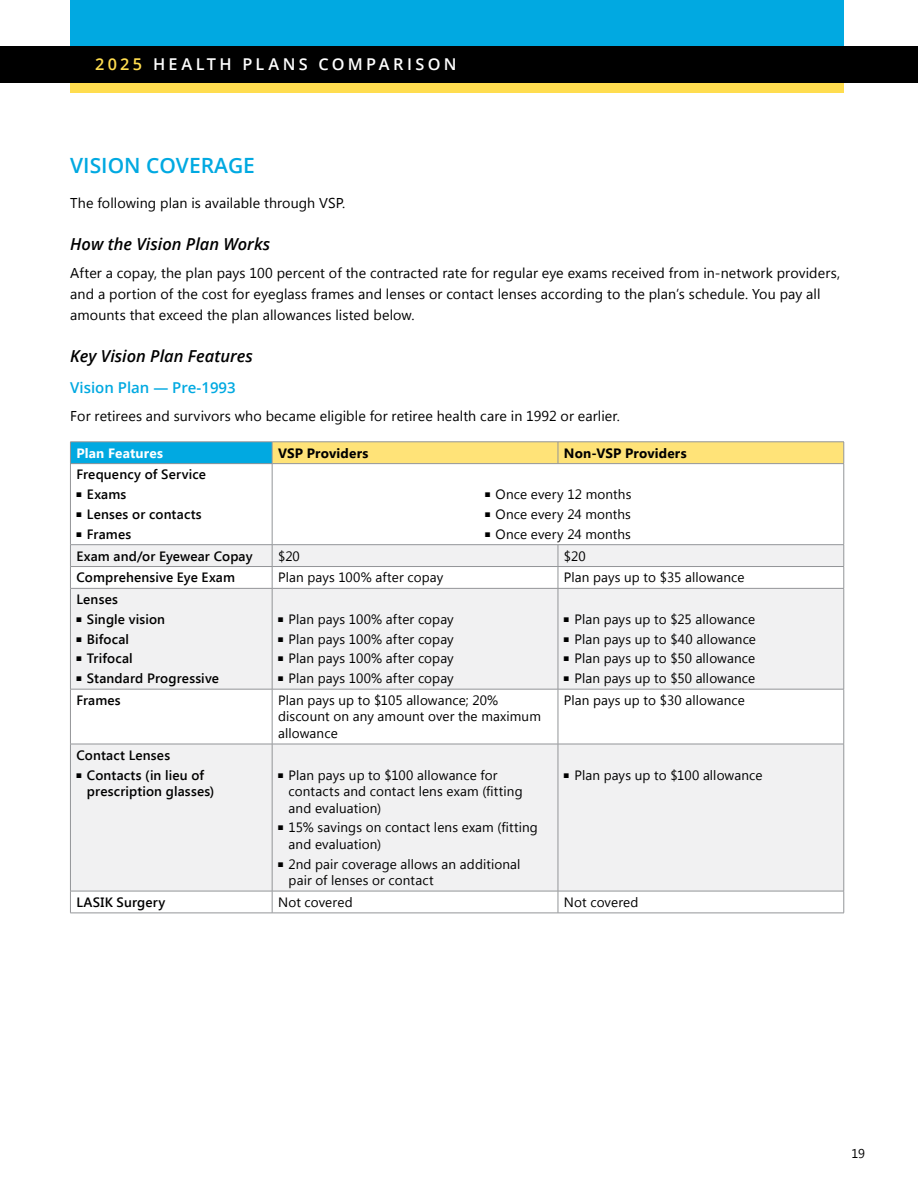
<style>
.page{position:relative;width:918px;height:1188px;background:#fff}
.page>*{position:absolute;margin:0;border:0;box-sizing:border-box;transform-origin:0 0}
.t1{font:600 21px "Open Sans";color:#01a9e1}
.t2{font:italic 600 16.5px "Open Sans";color:#000}
.t3{font:600 16.2px "Open Sans";letter-spacing:.21em;color:#fff}
.t4{font:600 15px "Open Sans";color:#01a9e1}
.t5{font:14.25px/21px "Segoe UI";letter-spacing:.005em;color:#000}
.t6{font:13.5px/16.5px "Segoe UI";letter-spacing:.01em;color:#000}
.t7{font:600 13.5px/16.5px "Segoe UI";letter-spacing:.01em;color:#000}
.t8{font:700 13.5px "Segoe UI";letter-spacing:.01em;color:#000}
.t9{font:700 13.5px "Segoe UI";letter-spacing:.015em;color:#fff}
.t10{font:12.75px "Segoe UI";color:#000}
.s1{color:#ffdd4f}
</style>
<div class="page">
<div style="left:70px;top:67px;width:774px;height:25px;background:#ffdd4f"></div>
<div style="left:70px;top:0;width:774px;height:64px;background:#01a9e1"></div>
<div style="left:0;top:46px;width:918px;height:37px;background:#000"></div>
<div style="left:70px;top:442px;width:202px;height:22px;background:#01a9e1"></div>
<svg style="left:71px;top:545px;width:773px;height:346px;fill:#f1f1f2"></svg>
<svg style="left:558px;top:545px;width:1px;height:43px"></svg>
<hr style="left:558px;top:689px;width:1px;height:55px;background:#939598">
<svg style="left:558px;top:892px;width:1px;height:21px"></svg>
<hr style="left:844px;top:689px;width:1px;height:55px;background:#939598">
<svg style="left:844px;top:891px;width:1px;height:22px"></svg>
<hr style="left:272px;top:913px;width:286px;height:1px;background:#939598">
<hr style="left:558px;top:913px;width:286px;height:1px;background:#939598">
<hr style="left:844px;top:464px;width:1px;height:81px;background:#939598">
<hr style="left:70px;top:464px;width:1px;height:81px;background:#939598">
<hr style="left:272px;top:464px;width:1px;height:81px;background:#939598">
<hr style="left:272px;top:544px;width:286px;height:1px;background:#939598">
<hr style="left:558px;top:544px;width:286px;height:1px;background:#939598">
<svg style="left:844px;top:545px;width:1px;height:43px"></svg>
<hr style="left:272px;top:566px;width:286px;height:1px;background:#939598">
<hr style="left:558px;top:566px;width:286px;height:1px;background:#939598">
<hr style="left:70px;top:544px;width:202px;height:1px;background:#939598">
<hr style="left:558px;top:589px;width:1px;height:100px;background:#939598">
<hr style="left:272px;top:588px;width:286px;height:1px;background:#939598">
<hr style="left:558px;top:588px;width:286px;height:1px;background:#939598">
<hr style="left:844px;top:589px;width:1px;height:100px;background:#939598">
<hr style="left:272px;top:689px;width:286px;height:1px;background:#939598">
<hr style="left:558px;top:689px;width:286px;height:1px;background:#939598">
<hr style="left:70px;top:589px;width:1px;height:100px;background:#939598">
<hr style="left:272px;top:589px;width:1px;height:100px;background:#939598">
<hr style="left:70px;top:689px;width:202px;height:1px;background:#939598">
<hr style="left:70px;top:689px;width:1px;height:55px;background:#939598">
<hr style="left:272px;top:689px;width:1px;height:55px;background:#939598">
<hr style="left:558px;top:744px;width:1px;height:147px;background:#939598">
<svg style="left:70px;top:892px;width:1px;height:21px"></svg>
<svg style="left:272px;top:892px;width:1px;height:21px"></svg>
<hr style="left:70px;top:913px;width:202px;height:1px;background:#939598">
<hr style="left:272px;top:744px;width:286px;height:1px;background:#939598">
<hr style="left:558px;top:744px;width:286px;height:1px;background:#939598">
<hr style="left:844px;top:744px;width:1px;height:147px;background:#939598">
<hr style="left:272px;top:891px;width:286px;height:1px;background:#939598">
<hr style="left:558px;top:891px;width:286px;height:1px;background:#939598">
<hr style="left:70px;top:744px;width:202px;height:1px;background:#939598">
<hr style="left:70px;top:744px;width:1px;height:147px;background:#939598">
<hr style="left:272px;top:744px;width:1px;height:147px;background:#939598">
<hr style="left:70px;top:891px;width:202px;height:1px;background:#939598">
<hr style="left:70px;top:566px;width:202px;height:1px;background:#939598">
<svg style="left:70px;top:545px;width:1px;height:43px"></svg>
<svg style="left:272px;top:545px;width:1px;height:43px"></svg>
<hr style="left:70px;top:588px;width:202px;height:1px;background:#939598">
<hr style="left:70px;top:442px;width:202px;height:1px;background:#939598">
<svg style="left:70px;top:443px;width:1px;height:20px"></svg>
<hr style="left:70px;top:463px;width:202px;height:1px;background:#939598">
<div style="left:272px;top:442px;width:573px;height:22px;background:#ffe378"></div>
<hr style="left:272px;top:463px;width:286px;height:1px;background:#939598">
<hr style="left:558px;top:463px;width:286px;height:1px;background:#939598">
<p class="t3" style="left:95px;top:53px;width:363px"><span class="s1">2025</span> HEALTH PLANS COMPARISON</p>
<h1 class="t1" style="left:70px;top:151px;width:186px">VISION COVERAGE</h1>
<p class="t5" style="left:70px;top:191px;width:277px">The following plan is available through VSP.</p>
<p class="t2" style="left:70px;top:233px;width:201px">How the Vision Plan Works</p>
<p class="t5" style="left:70px;top:262px;width:771px">After a copay, the plan pays 100 percent of the contracted rate for regular eye exams received from in-network providers, and a portion of the cost for eyeglass frames and lenses or contact lenses according to the plan’s schedule. You pay all amounts that exceed the plan allowances listed below.</p>
<p class="t2" style="left:70px;top:345px;width:184px">Key Vision Plan Features</p>
<p class="t4" style="left:70px;top:377px;width:167px">Vision Plan — Pre-1993</p>
<p class="t5" style="left:70px;top:404px;width:551px">For retirees and survivors who became eligible for retiree health care in 1992 or earlier.</p>
<p class="t9" style="left:76px;top:443px;width:88px">Plan Features</p>
<p class="t8" style="left:278px;top:443px;width:92px">VSP Providers</p>
<p class="t8" style="left:564px;top:443px;width:124px">Non-VSP Providers</p>
<p class="t7" style="left:76px;top:466px;width:131px">Frequency of Service</p>
<p class="t7" style="left:76px;top:486px;width:51px">■ Exams</p>
<p class="t7" style="left:76px;top:505px;width:127px">■ Lenses or contacts</p>
<p class="t7" style="left:76px;top:525px;width:56px">■ Frames</p>
<p class="t6" style="left:485px;top:486px;width:148px">■ Once every 12 months</p>
<p class="t6" style="left:485px;top:505px;width:147px">■ Once every 24 months</p>
<p class="t6" style="left:485px;top:525px;width:147px">■ Once every 24 months</p>
<p class="t7" style="left:76px;top:547px;width:178px">Exam and/or Eyewear Copay</p>
<p class="t6" style="left:278px;top:547px;width:23px">$20</p>
<p class="t6" style="left:564px;top:547px;width:23px">$20</p>
<p class="t7" style="left:76px;top:569px;width:160px">Comprehensive Eye Exam</p>
<p class="t6" style="left:278px;top:569px;width:167px">Plan pays 100% after copay</p>
<p class="t6" style="left:564px;top:569px;width:182px">Plan pays up to $35 allowance</p>
<p class="t7" style="left:76px;top:591px;width:43px">Lenses</p>
<p class="t7" style="left:76px;top:610px;width:90px">■ Single vision</p>
<p class="t7" style="left:76px;top:630px;width:54px">■ Bifocal</p>
<p class="t7" style="left:76px;top:650px;width:58px">■ Trifocal</p>
<p class="t7" style="left:76px;top:669px;width:144px">■ Standard Progressive</p>
<p class="t6" style="left:564px;top:610px;width:193px">■ Plan pays up to $25 allowance</p>
<p class="t6" style="left:564px;top:630px;width:194px">■ Plan pays up to $40 allowance</p>
<p class="t6" style="left:564px;top:650px;width:193px">■ Plan pays up to $50 allowance</p>
<p class="t6" style="left:564px;top:670px;width:193px">■ Plan pays up to $50 allowance</p>
<p class="t6" style="left:278px;top:610px;width:177px">■ Plan pays 100% after copay</p>
<p class="t6" style="left:278px;top:630px;width:177px">■ Plan pays 100% after copay</p>
<p class="t6" style="left:278px;top:650px;width:177px">■ Plan pays 100% after copay</p>
<p class="t6" style="left:278px;top:670px;width:177px">■ Plan pays 100% after copay</p>
<p class="t7" style="left:76px;top:691px;width:46px">Frames</p>
<p class="t6" style="left:278px;top:691px;width:264px">Plan pays up to $105 allowance; 20% discount on any amount over the maximum allowance</p>
<p class="t6" style="left:564px;top:691px;width:182px">Plan pays up to $30 allowance</p>
<p class="t7" style="left:76px;top:746px;width:95px">Contact Lenses</p>
<p class="t7" style="left:87px;top:766px;width:129px;text-indent:-10px">■ Contacts (in lieu of prescription glasses)</p>
<p class="t6" style="left:289px;top:766px;width:235px;text-indent:-10px">■ Plan pays up to $100 allowance for contacts and contact lens exam (fitting and evaluation)</p>
<p class="t6" style="left:289px;top:819px;width:251px;text-indent:-10px">■ 15% savings on contact lens exam (fitting and evaluation)</p>
<p class="t6" style="left:289px;top:855px;width:233px;text-indent:-10px">■ 2nd pair coverage allows an additional pair of lenses or contact</p>
<p class="t6" style="left:564px;top:766px;width:200px">■ Plan pays up to $100 allowance</p>
<p class="t7" style="left:76px;top:893px;width:90px">LASIK Surgery</p>
<p class="t6" style="left:278px;top:893px;width:76px">Not covered</p>
<p class="t6" style="left:564px;top:893px;width:76px">Not covered</p>
<p class="t10" style="left:852px;top:1145px;width:15px">19</p>
</div>
